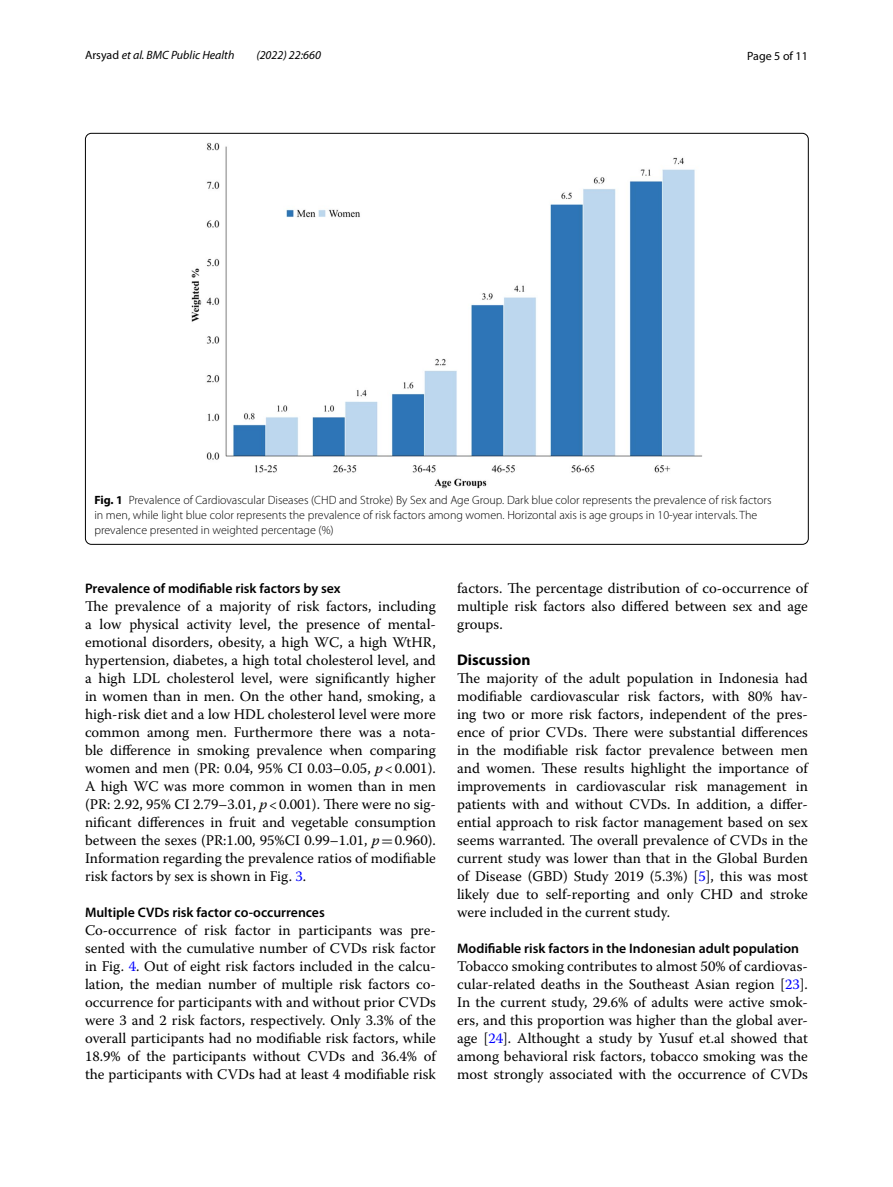
<style>
.page{position:relative;width:893px;height:1187px;background:#fff}
.page>*{position:absolute;margin:0;border:0;box-sizing:border-box;transform-origin:0 0}
.t1{font:700 15.45px "Myriad Pro";color:#000}
.t2{font:14.7px/18px "Warnock Pro";color:#000;text-align:justify}
.t3{font:600 13.8px "Myriad Pro";color:#000}
.t4{font:300 12px/15px "Myriad Pro";color:#000}
.t5{font:italic 12px "Myriad Pro";color:#000}
.t6{font:12px "Myriad Pro";color:#000}
.s1{font-style:normal}
.s2{font-weight:700}
.s3{font-style:italic}
.s4{font-family:"MTSY"}
.s5{color:#00f}
</style>
<div class="page">
<img style="left:192px;top:142px;width:510px;height:347px">
<p class="t5" style="left:85px;top:48px;width:151px"><span class="s1">Arsyad</span> et al. BMC Public Health</p>
<p class="t5" style="left:256px;top:48px;width:66px">(2022) 22:660</p>
<p class="t6" style="left:747px;top:48px;width:62px">Page 5 of 11</p>
<p class="t4" style="left:94px;top:492px;width:679px"><span class="s2">Fig. 1</span> Prevalence of Cardiovascular Diseases (CHD and Stroke) By Sex and Age Group. Dark blue color represents the prevalence of risk factors in men, while light blue color represents the prevalence of risk factors among women. Horizontal axis is age groups in 10-year intervals. The prevalence presented in weighted percentage (%)</p>
<p class="t3" style="left:85px;top:579px;width:257px">Prevalence of modifiable risk factors by sex</p>
<p class="t2" style="left:85px;top:596px;width:352px">The prevalence of a majority of risk factors, including a low physical activity level, the presence of mental&shy;emotional disorders, obesity, a high WC, a high WtHR, hypertension, diabetes, a high total cholesterol level, and a high LDL cholesterol level, were significantly higher in women than in men. On the other hand, smoking, a high-risk diet and a low HDL cholesterol level were more common among men. Furthermore there was a nota&shy;ble difference in smoking prevalence when comparing women and men (PR: 0.04, 95% CI 0.03–0.05, <span class="s3">p</span>&lt;0.001).<br>A high WC was more common in women than in men (PR: 2.92, 95% CI 2.79–3.01, <span class="s3">p</span>&lt;0.001). There were no sig&shy;nificant differences in fruit and vegetable consumption between the sexes (PR:1.00, 95%CI 0.99–1.01, <span class="s3">p</span><span class="s4">=</span>0.960).<br>Information regarding the prevalence ratios of modifiable risk factors by sex is shown in Fig. <span class="s5">3</span>.</p>
<p class="t3" style="left:85px;top:903px;width:241px">Multiple CVDs risk factor co‑occurrences</p>
<p class="t2" style="left:85px;top:920px;width:352px">Co-occurrence of risk factor in participants was pre&shy;sented with the cumulative number of CVDs risk factor in Fig. <span class="s5">4</span>. Out of eight risk factors included in the calcu&shy;lation, the median number of multiple risk factors co&shy;occurrence for participants with and without prior CVDs were 3 and 2 risk factors, respectively. Only 3.3% of the overall participants had no modifiable risk factors, while 18.9% of the participants without CVDs and 36.4% of the participants with CVDs had at least 4 modifiable risk</p>
<p class="t2" style="left:457px;top:579px;width:352px">factors. The percentage distribution of co-occurrence of multiple risk factors also differed between sex and age groups.</p>
<p class="t1" style="left:457px;top:650px;width:75px">Discussion</p>
<p class="t2" style="left:457px;top:669px;width:352px">The majority of the adult population in Indonesia had modifiable cardiovascular risk factors, with 80% hav&shy;ing two or more risk factors, independent of the pres&shy;ence of prior CVDs. There were substantial differences in the modifiable risk factor prevalence between men and women. These results highlight the importance of improvements in cardiovascular risk management in patients with and without CVDs. In addition, a differ&shy;ential approach to risk factor management based on sex seems warranted. The overall prevalence of CVDs in the current study was lower than that in the Global Burden of Disease (GBD) Study 2019 (5.3%) [<span class="s5">5</span>], this was most likely due to self-reporting and only CHD and stroke were included in the current study.</p>
<p class="t3" style="left:457px;top:939px;width:344px">Modifiable risk factors in the Indonesian adult population</p>
<p class="t2" style="left:457px;top:957px;width:352px">Tobacco smoking contributes to almost 50% of cardiovas&shy;cular-related deaths in the Southeast Asian region [<span class="s5">23</span>].<br>In the current study, 29.6% of adults were active smok&shy;ers, and this proportion was higher than the global aver&shy;age [<span class="s5">24</span>]. Althought a study by Yusuf et.al showed that among behavioral risk factors, tobacco smoking was the most strongly associated with the occurrence of CVDs</p>
</div>
